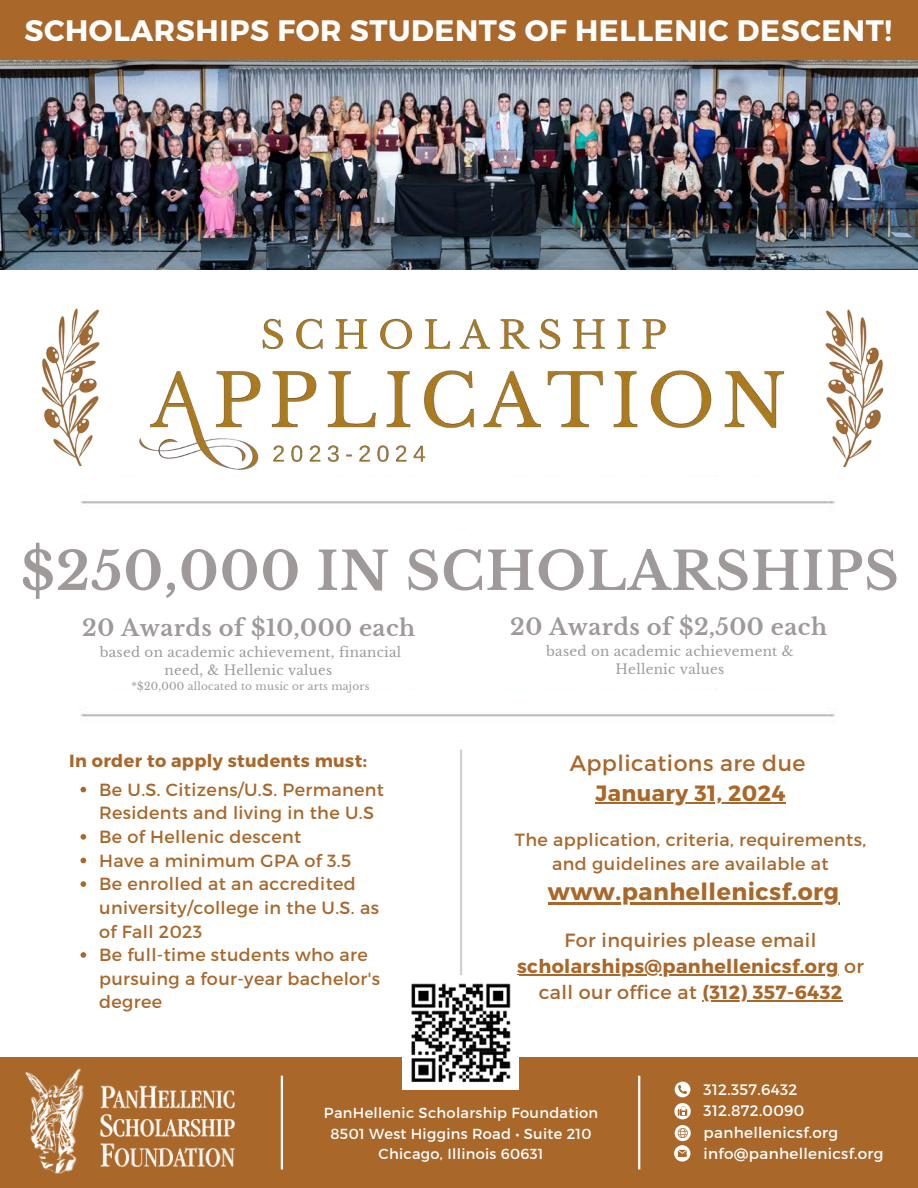
<style>
.page{position:relative;width:918px;height:1188px;background:#fff}
.page>*{position:absolute;margin:0;border:0;box-sizing:border-box;transform-origin:0 0}
.t1{font:700 52.5px "Libre Baskerville";letter-spacing:.02em;color:#9f9999}
.t2{font:700 29.55px "Montserrat";letter-spacing:.02em;color:#fff}
.t3{font:700 23.55px "Montserrat";letter-spacing:.02em;color:#a9672a}
.t4{font:700 22.5px "Libre Baskerville";letter-spacing:.02em;color:#9f9999}
.t5{font:22.05px "Montserrat";letter-spacing:.02em;color:#a9672a}
.t6{font:700 22.05px "Montserrat";letter-spacing:.02em;color:#a9672a}
.t7{font:700 19.05px/25.8px "Montserrat";letter-spacing:.02em;color:#a9672a;text-align:center}
.t8{font:17.55px/23.7px "Montserrat";letter-spacing:.02em;color:#a9672a}
.t9{font:700 17.55px "Montserrat";letter-spacing:.02em;color:#a9672a}
.t10{font:15.15px "Montserrat";letter-spacing:.02em;color:#fff}
.t11{font:14.55px "Montserrat";letter-spacing:.02em;color:#fff}
.t12{font:13.5px/18.3px "Libre Baskerville";letter-spacing:.02em;color:#9f9999;text-align:center}
.t13{font:10.5px "Libre Baskerville";letter-spacing:.02em;color:#9f9999}
.s1{font-weight:400}
</style>
<div class="page">
<img style="left:16px;top:269px;width:95px;height:197px">
<img style="left:825px;top:309px;width:59px;height:158px">
<div style="left:0;top:1057px;width:918px;height:131px;background:#a9672a"></div>
<img style="left:25px;top:1068px;width:210px;height:106px">
<div style="left:0;top:0;width:918px;height:76px;background:#a9672a"></div>
<img style="left:0;top:60px;width:918px;height:209px">
<hr style="left:460px;top:750px;width:2px;height:281px;background:#d4cdcd">
<svg style="left:675px;top:1082px;width:15px;height:15px"></svg>
<svg style="left:674px;top:1103px;width:17px;height:16px"></svg>
<svg style="left:674px;top:1125px;width:16px;height:37px"></svg>
<hr style="left:281px;top:1076px;width:2px;height:93px;background:#fff">
<hr style="left:638px;top:1076px;width:2px;height:93px;background:#fff">
<hr style="left:595px;top:802px;width:191px;height:1px;background:#a9672a">
<hr style="left:548px;top:902px;width:292px;height:3px;background:#a9672a">
<hr style="left:517px;top:974px;width:322px;height:1px;background:#a9672a">
<hr style="left:703px;top:1000px;width:140px;height:1px;background:#a9672a">
<svg style="left:81px;top:787px;width:5px;height:5px"></svg>
<svg style="left:81px;top:834px;width:5px;height:6px"></svg>
<svg style="left:81px;top:858px;width:5px;height:5px"></svg>
<svg style="left:81px;top:881px;width:5px;height:6px"></svg>
<svg style="left:81px;top:952px;width:5px;height:6px"></svg>
<img style="left:402px;top:975px;width:116px;height:114px">
<img style="left:139px;top:318px;width:646px;height:152px">
<p class="t2" style="left:24px;top:11px;width:869px">SCHOLARSHIPS FOR STUDENTS OF HELLENIC DESCENT!</p>
<p class="t1" style="left:21px;top:539px;width:879px">$250,000 IN SCHOLARSHIPS</p>
<p class="t4" style="left:82px;top:614px;width:334px">20 Awards of $10,000 each</p>
<p class="t12" style="left:100px;top:643px;width:303px">based on academic achievement, financial need, &amp; Hellenic values</p>
<p class="t13" style="left:132px;top:680px;width:239px">*$20,000 allocated to music or arts majors</p>
<p class="t9" style="left:69px;top:749px;width:299px">In order to apply students must:</p>
<p class="t8" style="left:99px;top:777px;width:286px">Be U.S. Citizens/U.S. Permanent<br>Residents and living in the U.S</p>
<p class="t8" style="left:99px;top:824px;width:204px">Be of Hellenic descent</p>
<p class="t8" style="left:99px;top:848px;width:254px">Have a minimum GPA of 3.5</p>
<p class="t8" style="left:99px;top:871px;width:281px">Be enrolled at an accredited university/college in the U.S. as of Fall 2023</p>
<p class="t8" style="left:99px;top:942px;width:283px">Be full-time students who are pursuing a four-year bachelor's degree</p>
<p class="t4" style="left:510px;top:613px;width:318px">20 Awards of $2,500 each</p>
<p class="t12" style="left:546px;top:642px;width:249px">based on academic achievement &amp;</p>
<p class="t12" style="left:616px;top:660px;width:110px">Hellenic values</p>
<p class="t5" style="left:570px;top:748px;width:237px">Applications are due</p>
<p class="t6" style="left:595px;top:779px;width:191px">January 31, 2024</p>
<p class="t8" style="left:515px;top:827px;width:353px;text-align:center">The application, criteria, requirements, and guidelines are available at</p>
<p class="t3" style="left:548px;top:876px;width:293px">www.panhellenicsf.org</p>
<p class="t7" style="left:517px;top:927px;width:348px"><span class="s1">For inquiries please email </span>scholarships@panhellenicsf.org <span class="s1">or call our office at</span> (312) 357-6432</p>
<p class="t11" style="left:324px;top:1104px;width:276px">PanHellenic Scholarship Foundation</p>
<p class="t11" style="left:331px;top:1124px;width:263px">8501 West Higgins Road • Suite 210</p>
<p class="t11" style="left:379px;top:1144px;width:166px">Chicago, Illinois 60631</p>
<p class="t10" style="left:704px;top:1080px;width:95px">312.357.6432</p>
<p class="t10" style="left:704px;top:1101px;width:102px">312.872.0090</p>
<p class="t10" style="left:704px;top:1122px;width:136px">panhellenicsf.org</p>
<p class="t10" style="left:704px;top:1144px;width:182px">info@panhellenicsf.org</p>
</div>
